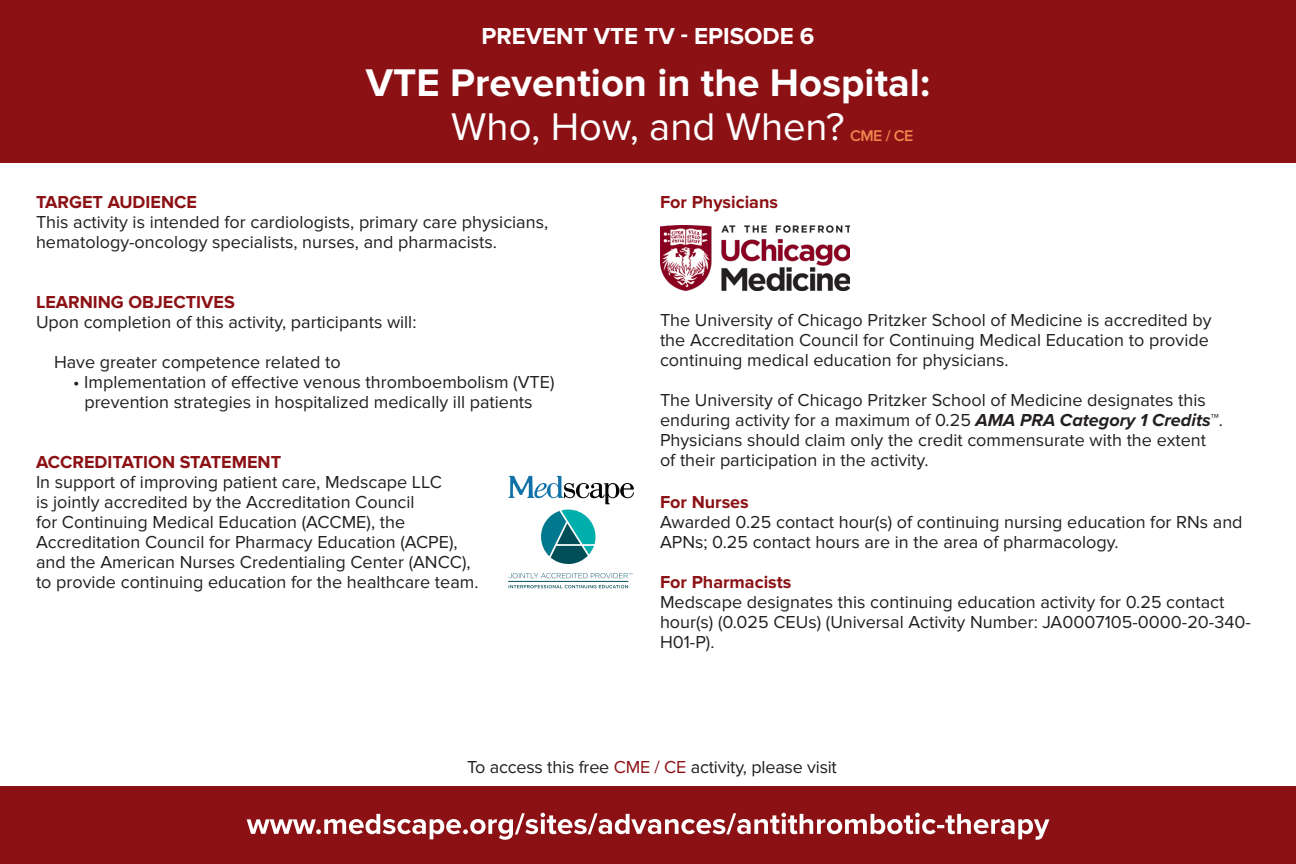
<style>
.page{position:relative;width:1296px;height:864px;background:#fff}
.page>*{position:absolute;margin:0;border:0;box-sizing:border-box;transform-origin:0 0}
.t1{font:700 40px "Proxima Nova";color:#fff}
.t2{font:40px "Proxima Nova";color:#fff}
.t3{font:700 24px "Proxima Nova";color:#fff}
.paragraph_text{font:18px/20px "Proxima Nova";color:#231f20}
.section_header{font:18px/20px "Proxima Nova";color:#231f20}
.section_header-2{font:700 18px "Proxima Nova";color:#8c1115}
.credit_back{font:600 16px "Proxima Nova";color:#ee864f}
.s1{font-weight:700;font-style:italic}
.s2{color:#8c1115}
</style>
<div class="page">
<svg style="left:509px;top:585px;width:119px;height:3px"></svg>
<hr style="left:508px;top:581px;width:120px;height:1px;background:#004e58">
<svg style="left:541px;top:510px;width:55px;height:54px"></svg>
<svg style="left:508px;top:573px;width:124px;height:5px"></svg>
<svg style="left:508px;top:476px;width:126px;height:28px"></svg>
<img style="left:660px;top:225px;width:190px;height:66px">
<div style="left:0;top:0;width:1296px;height:163px;background:#8c1115"></div>
<div style="left:0;top:786px;width:1296px;height:78px;background:#8c1115"></div>
<svg style="left:247px;top:813px;width:803px;height:27px"></svg>
<p class="t3" style="left:481px;top:23px;width:335px">PREVENT VTE TV - EPISODE 6</p>
<p class="t1" style="left:366px;top:60px;width:566px">VTE Prevention in the Hospital:</p>
<p class="t2" style="left:451px;top:104px;width:395px">Who, How, and When?</p>
<p class="credit_back" style="left:850px;top:126px;width:65px">CME / CE</p>
<p class="section_header-2" style="left:36px;top:192px;width:162px">TARGET AUDIENCE</p>
<p class="paragraph_text" style="left:36px;top:212px;width:514px">This activity is intended for cardiologists, primary care physicians, hematology-oncology specialists, nurses, and pharmacists.</p>
<p class="section_header-2" style="left:36px;top:292px;width:200px">LEARNING OBJECTIVES</p>
<p class="paragraph_text" style="left:36px;top:312px;width:382px">Upon completion of this activity, participants will:</p>
<p class="paragraph_text" style="left:54px;top:352px;width:288px">Have greater competence related to</p>
<p class="paragraph_text" style="left:73px;top:372px;width:483px;text-align:center">• Implementation of effective venous thromboembolism (VTE) prevention strategies in hospitalized medically ill patients</p>
<p class="section_header-2" style="left:36px;top:452px;width:247px">ACCREDITATION STATEMENT</p>
<p class="paragraph_text" style="left:36px;top:472px;width:444px">In support of improving patient care, Medscape LLC<br>is jointly accredited by the Accreditation Council<br>for Continuing Medical Education (ACCME), the Accreditation Council for Pharmacy Education (ACPE), and the American Nurses Credentialing Center (ANCC), to provide continuing education for the healthcare team.</p>
<p class="section_header-2" style="left:660px;top:191px;width:120px">For Physicians</p>
<p class="section_header" style="left:660px;top:310px;width:553px">The University of Chicago Pritzker School of Medicine is accredited by the Accreditation Council for Continuing Medical Education to provide continuing medical education for physicians.</p>
<p class="section_header" style="left:660px;top:390px;width:564px">The University of Chicago Pritzker School of Medicine designates this enduring activity for a maximum of 0.25 <span class="s1">AMA PRA Category 1 Credits</span>™.<br>Physicians should claim only the credit commensurate with the extent of their participation in the activity.</p>
<p class="section_header-2" style="left:660px;top:492px;width:90px">For Nurses</p>
<p class="paragraph_text" style="left:660px;top:512px;width:584px">Awarded 0.25 contact hour(s) of continuing nursing education for RNs and<br>APNs; 0.25 contact hours are in the area of pharmacology.</p>
<p class="section_header-2" style="left:660px;top:572px;width:133px">For Pharmacists</p>
<p class="paragraph_text" style="left:660px;top:592px;width:592px">Medscape designates this continuing education activity for 0.25 contact hour(s) (0.025 CEUs) (Universal Activity Number: JA0007105-0000-20-340-<br>H01-P).</p>
<p class="paragraph_text" style="left:467px;top:757px;width:371px">To access this free <span class="s2">CME / CE</span> activity, please visit</p>
</div>
